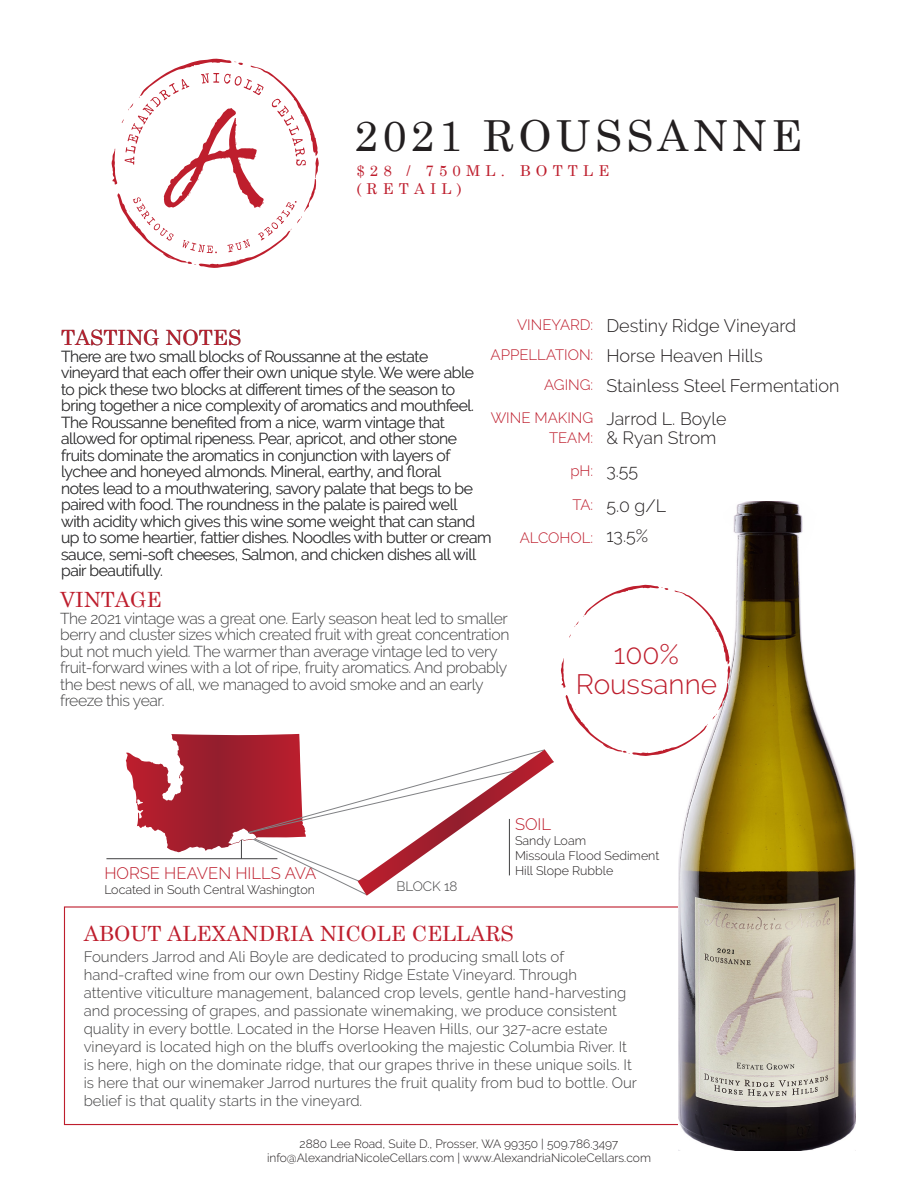
<style>
.page{position:relative;width:918px;height:1188px;background:#fff}
.page>*{position:absolute;margin:0;border:0;box-sizing:border-box;transform-origin:0 0}
.t1{font:42.75px "Century Schoolbook";letter-spacing:.1em;color:#231f20}
.t2{font:300 27.9px "Raleway";color:#be1e2d}
.t3{font:21px "Century Schoolbook";color:#be1e2d}
.t4{font:300 18px/30px "Raleway";color:#231f20}
.t5{font:300 17.7px/19.5px "Raleway";color:#231f20}
.t6{font:300 16.65px "Raleway";color:#be1e2d}
.t7{font:300 15.75px/16.5px "Raleway";letter-spacing:-.025em;color:#404041}
.t8{font:300 15px/18px "Raleway";color:#404041}
.t9{font:300 15px "Raleway";color:#be1e2d}
.t10{font:15px/18px "Century Schoolbook";letter-spacing:.35em;color:#be1e2d}
.t11{font:300 13.5px "Raleway";color:#404041}
.t12{font:300 12.45px/15px "Raleway";color:#231f20}
.t13{font:300 12px/14.4px "Raleway";color:#231f20;text-align:center}
</style>
<div class="page">
<div style="left:64px;top:906px;width:638px;height:219px;border:1px solid #be1e2d"></div>
<img style="left:678px;top:501px;width:178px;height:650px">
<svg style="left:111px;top:58px;width:208px;height:210px"></svg>
<hr style="left:106px;top:858px;width:171px;height:1px;background:#404041">
<svg style="left:162px;top:734px;width:392px;height:162px"></svg>
<svg style="left:560px;top:585px;width:171px;height:171px"></svg>
<h1 class="t1" style="left:355px;top:100px;width:449px">2021 ROUSSANNE</h1>
<p class="t10" style="left:356px;top:161px;width:254px">$28 / 750ML. BOTTLE (RETAIL)</p>
<p class="t4" style="left:606px;top:310px;width:235px">Destiny Ridge Vineyard<br>Horse Heaven Hills<br>Stainless Steel Fermentation</p>
<p class="t5" style="left:606px;top:408px;width:122px">Jarrod L. Boyle &amp; Ryan Strom</p>
<p class="t5" style="left:606px;top:461px;width:33px">3.55</p>
<p class="t5" style="left:606px;top:490px;width:61px;line-height:30px">5.0 g/L<br>13.5%</p>
<p class="t9" style="left:517px;top:316px;width:78px">VINEYARD:</p>
<h3 class="t3" style="left:61px;top:320px;width:182px">TASTING NOTES</h3>
<p class="t7" style="left:61px;top:348px;width:369px">There are two small blocks of Roussanne at the estate</p>
<p class="t9" style="left:491px;top:346px;width:104px">APPELLATION:</p>
<p class="t7" style="left:61px;top:364px;width:414px">vineyard that each offer their own unique style. We were able</p>
<p class="t9" style="left:544px;top:376px;width:51px">AGING:</p>
<p class="t7" style="left:198px;top:364px;width:7px">f</p>
<p class="t7" style="left:61px;top:381px;width:395px">to pick these two blocks at different times of the season to</p>
<p class="t7" style="left:61px;top:397px;width:414px">bring together a nice complexity of aromatics and mouthfeel.</p>
<p class="t7" style="left:61px;top:414px;width:385px">The Roussanne benefited from a nice, warm vintage that</p>
<p class="t9" style="left:491px;top:409px;width:104px">WINE MAKING</p>
<p class="t7" style="left:61px;top:430px;width:397px">allowed for optimal ripeness. Pear, apricot, and other stone</p>
<p class="t9" style="left:549px;top:429px;width:46px">TEAM:</p>
<p class="t7" style="left:61px;top:447px;width:391px">fruits dominate the aromatics in conjunction with layers of lychee and honeyed almonds. Mineral, earthy, and floral</p>
<p class="t7" style="left:258px;top:381px;width:7px">f</p>
<p class="t9" style="left:570px;top:462px;width:24px">pH:</p>
<p class="t7" style="left:61px;top:480px;width:413px">notes lead to a mouthwatering, savory palate that begs to be paired with food. The roundness in the palate is paired well</p>
<p class="t9" style="left:572px;top:496px;width:22px">TA:</p>
<p class="t7" style="left:61px;top:513px;width:432px">with acidity which gives this wine some weight that can stand up to some heartier, fattier dishes. Noodles with butter or cream</p>
<p class="t9" style="left:520px;top:529px;width:75px">ALCOHOL:</p>
<p class="t7" style="left:61px;top:546px;width:417px">sauce, semi-soft cheeses, Salmon, and chicken dishes all will pair beautifully.</p>
<h3 class="t3" style="left:60px;top:582px;width:103px">VINTAGE</h3>
<p class="t7" style="left:60px;top:610px;width:451px">The 2021 vintage was a great one. Early season heat led to smaller berry and cluster sizes which created fruit with great concentration but not much yield. The warmer than average vintage led to very fruit-forward wines with a lot of ripe, fruity aromatics. And probably the best news of all, we managed to avoid smoke and an early freeze this year.</p>
<p class="t2" style="left:614px;top:638px;width:67px">100%</p>
<p class="t2" style="left:576px;top:668px;width:143px">Roussanne</p>
<p class="t6" style="left:515px;top:815px;width:38px">SOIL</p>
<p class="t12" style="left:515px;top:833px;width:146px">Sandy Loam<br>Missoula Flood Sediment</p>
<p class="t6" style="left:104px;top:864px;width:214px">HORSE HEAVEN HILLS AVA</p>
<p class="t12" style="left:515px;top:863px;width:100px">Hill Slope Rubble</p>
<p class="t12" style="left:104px;top:882px;width:212px">Located in South Central Washington</p>
<p class="t11" style="left:397px;top:878px;width:62px">BLOCK 18</p>
<p class="t3" style="left:84px;top:916px;width:432px">ABOUT ALEXANDRIA NICOLE CELLARS</p>
<p class="t8" style="left:84px;top:948px;width:544px">Founders Jarrod and Ali Boyle are dedicated to producing small lots of hand-crafted wine from our own Destiny Ridge Estate Vineyard. Through attentive viticulture management, balanced crop levels, gentle hand-harvesting and processing of grapes, and passionate winemaking, we produce consistent quality in every bottle. Located in the Horse Heaven Hills, our 327-acre estate</p>
<p class="t8" style="left:84px;top:1038px;width:550px">vineyard is located high on the bluffs overlooking the majestic Columbia River. It is here, high on the dominate ridge, that our grapes thrive in these unique soils. It</p>
<p class="t8" style="left:84px;top:1074px;width:555px">is here that our winemaker Jarrod nurtures the fruit quality from bud to bottle. Our belief is that quality starts in the vineyard.</p>
<p class="t13" style="left:267px;top:1136px;width:385px">2880 Lee Road, Suite D., Prosser, WA 99350 | 509.786.3497 info@AlexandriaNicoleCellars.com | www.AlexandriaNicoleCellars.com</p>
</div>
